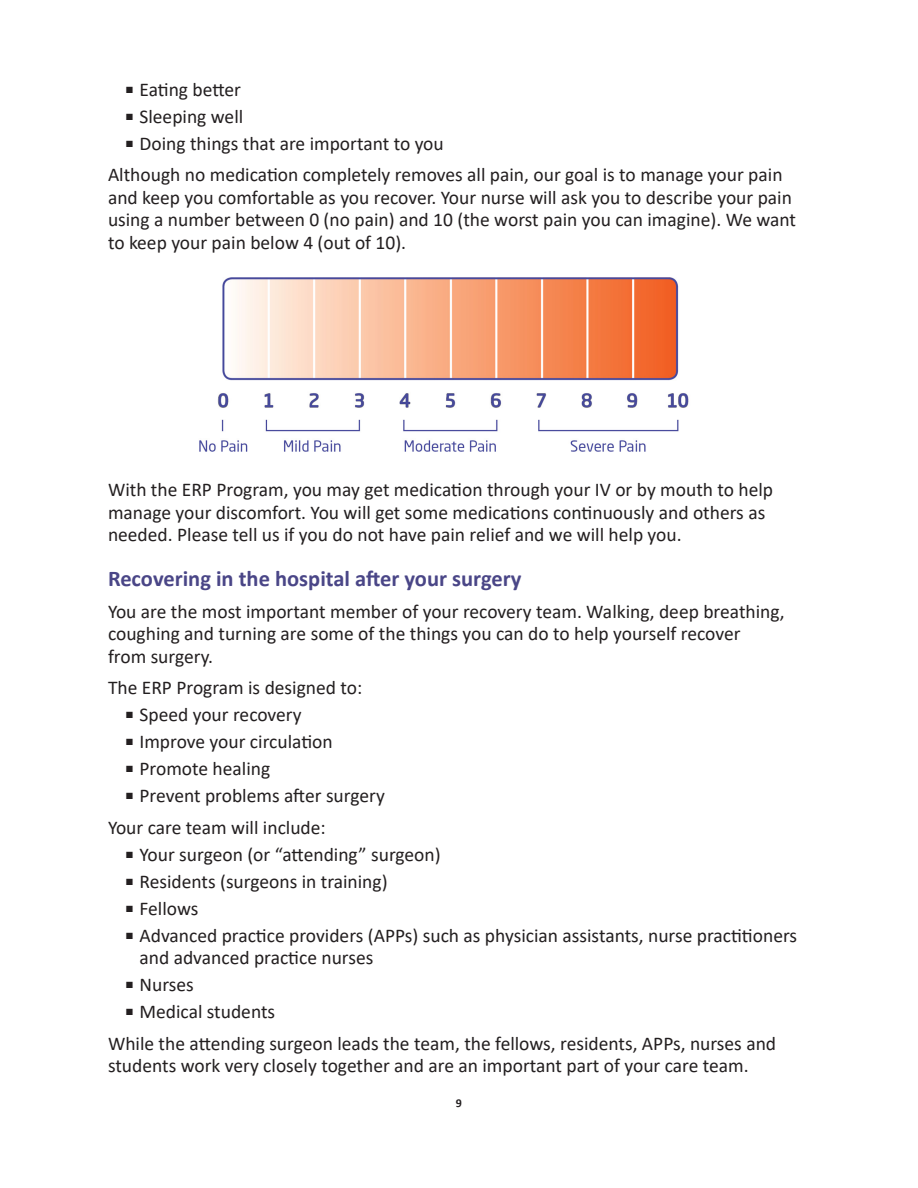
<style>
.page{position:relative;width:918px;height:1188px;background:#fff}
.page>*{position:absolute;margin:0;border:0;box-sizing:border-box;transform-origin:0 0}
.t1{font:700 22.5px "Calibri";color:#4a4687}
.text{font:19.5px/22.5px "Calibri";color:#231f20}
.t2{font:700 12px "Calibri";color:#231f20}
</style>
<div class="page">
<img style="left:199px;top:277px;width:490px;height:175px">
<p class="text" style="left:126px;top:77px;width:117px">■ Eating better</p>
<p class="text" style="left:126px;top:104px;width:119px">■ Sleeping well</p>
<p class="text" style="left:126px;top:131px;width:319px">■ Doing things that are important to you</p>
<p class="text" style="left:108px;top:163px;width:690px">Although no medication completely removes all pain, our goal is to manage your pain and keep you comfortable as you recover. Your nurse will ask you to describe your pain using a number between 0 (no pain) and 10 (the worst pain you can imagine). We want to keep your pain below 4 (out of 10).</p>
<p class="text" style="left:108px;top:478px;width:667px">With the ERP Program, you may get medication through your IV or by mouth to help manage your discomfort. You will get some medications continuously and others as needed. Please tell us if you do not have pain relief and we will help you.</p>
<p class="t1" style="left:108px;top:563px;width:415px">Recovering in the hospital after your surgery</p>
<p class="text" style="left:108px;top:599px;width:678px">You are the most important member of your recovery team. Walking, deep breathing, coughing and turning are some of the things you can do to help yourself recover<br>from surgery.</p>
<p class="text" style="left:108px;top:676px;width:256px">The ERP Program is designed to:</p>
<p class="text" style="left:126px;top:703px;width:177px">■ Speed your recovery</p>
<p class="text" style="left:126px;top:730px;width:208px">■ Improve your circulation</p>
<p class="text" style="left:126px;top:757px;width:146px">■ Promote healing</p>
<p class="text" style="left:126px;top:784px;width:260px">■ Prevent problems after surgery</p>
<p class="text" style="left:108px;top:815px;width:219px">Your care team will include:</p>
<p class="text" style="left:126px;top:842px;width:316px">■ Your surgeon (or “attending” surgeon)</p>
<p class="text" style="left:126px;top:869px;width:263px">■ Residents (surgeons in training)</p>
<p class="text" style="left:126px;top:896px;width:74px">■ Fellows</p>
<p class="text" style="left:140px;top:923px;width:659px;text-indent:-13px">■ Advanced practice providers (APPs) such as physician assistants, nurse practitioners and advanced practice nurses</p>
<p class="text" style="left:126px;top:973px;width:69px">■ Nurses</p>
<p class="text" style="left:126px;top:1000px;width:151px">■ Medical students</p>
<p class="text" style="left:108px;top:1031px;width:670px">While the attending surgeon leads the team, the fellows, residents, APPs, nurses and students work very closely together and are an important part of your care team.</p>
<p class="t2" style="left:456px;top:1094px;width:8px">9</p>
</div>
